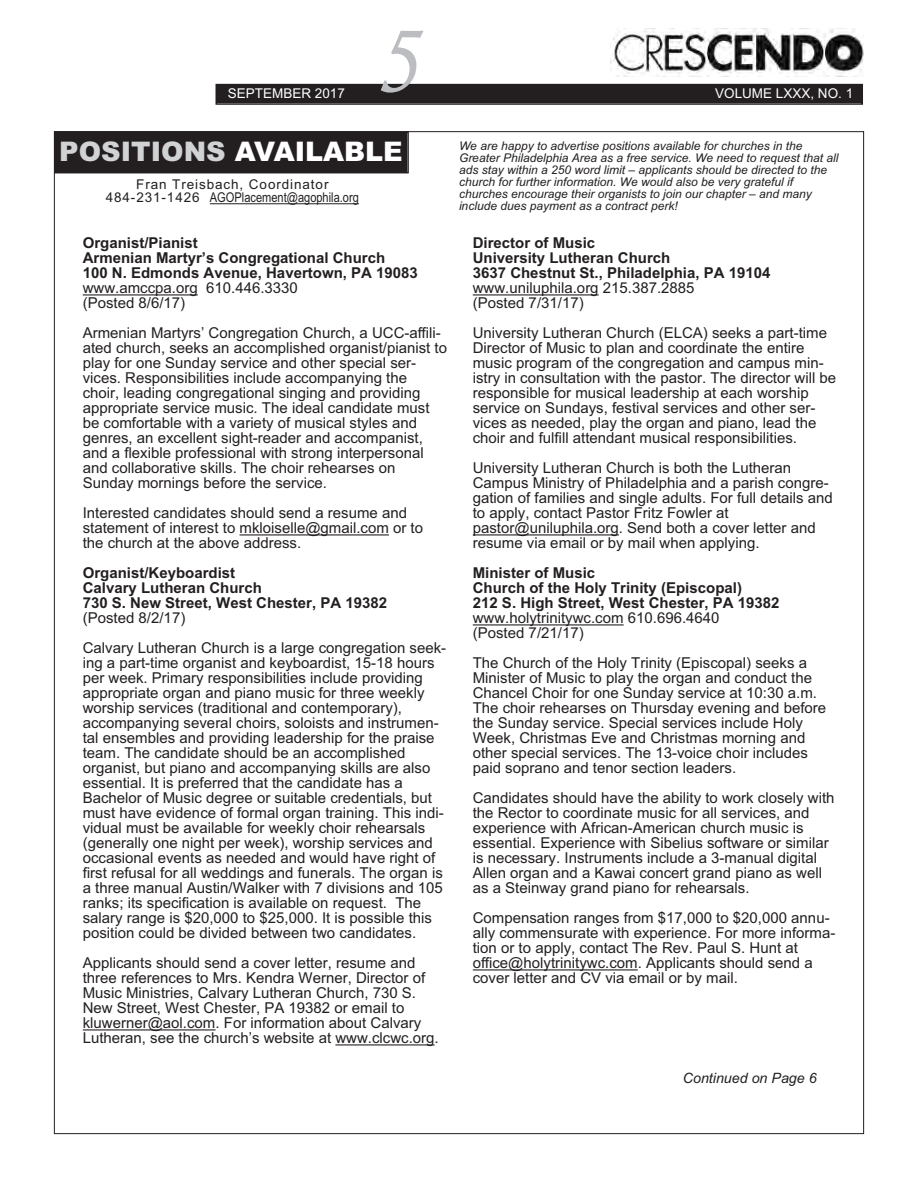
<style>
.page{position:relative;width:918px;height:1188px;background:#fff}
.page>*{position:absolute;margin:0;border:0;box-sizing:border-box;transform-origin:0 0}
.t1{font:italic 90px "Calisto";color:#bcbdc0}
.t2{font:900 27px "Arial";color:#d1d2d4}
.t3{font:15px/15px "Arial";color:#231f20}
.t4{font:700 15px/15px "Arial";color:#231f20}
.t5{font:italic 14.25px "Arial";color:#231f20}
.t6{font:13.5px "Arial Narrow";color:#231f20}
.t7{font:13.5px "Arial";color:#fff}
.t8{font:13.5px "Arial";letter-spacing:.065em;color:#231f20}
.t9{font:italic 12px/12px "Arial";color:#231f20}
.s1{color:#fff}
.s2{font-family:"Arial"}
</style>
<div class="page">
<div style="left:217px;top:85px;width:645px;height:18px;background:#231f20"></div>
<div style="left:216px;top:84px;width:647px;height:21px;border:2px solid #231f20"></div>
<img style="left:611px;top:29px;width:253px;height:48px">
<hr style="left:83px;top:294px;width:115px;height:1px;background:#231f20">
<hr style="left:240px;top:534px;width:149px;height:1px;background:#231f20">
<hr style="left:83px;top:1029px;width:133px;height:1px;background:#231f20">
<hr style="left:335px;top:1044px;width:100px;height:1px;background:#231f20">
<hr style="left:473px;top:294px;width:126px;height:1px;background:#231f20">
<hr style="left:473px;top:534px;width:146px;height:1px;background:#231f20">
<hr style="left:473px;top:624px;width:151px;height:1px;background:#231f20">
<hr style="left:473px;top:969px;width:165px;height:1px;background:#231f20">
<div style="left:56px;top:133px;width:351px;height:39px;background:#231f20"></div>
<div style="left:54px;top:131px;width:355px;height:42px;border:2px solid #231f20"></div>
<hr style="left:210px;top:203px;width:149px;height:1px;background:#231f20">
<p class="t7" style="left:228px;top:86px;width:119px">SEPTEMBER 2017</p>
<h1 class="t1" style="left:377px;top:7px;width:44px">5</h1>
<p class="t7" style="left:715px;top:86px;width:140px">VOLUME LXXX, NO. 1</p>
<h2 class="t2" style="left:59px;top:136px;width:345px">POSITIONS <span class="s1">AVAILABLE</span></h2>
<p class="t8" style="left:136px;top:176px;width:194px">Fran Treisbach, Coordinator</p>
<p class="t6" style="left:106px;top:190px;width:255px"><span class="s2">484-231-1426</span> AGOPlacement@agophila.org</p>
<p class="t4" style="left:83px;top:236px;width:337px">Organist/Pianist<br>Armenian Martyr’s Congregational Church<br>100 N. Edmonds Avenue, Havertown, PA 19083</p>
<p class="t3" style="left:83px;top:281px;width:217px">www.amccpa.org 610.446.3330 (Posted 8/6/17)</p>
<p class="t3" style="left:83px;top:326px;width:366px">Armenian Martyrs’ Congregation Church, a UCC-affili&shy;ated church, seeks an accomplished organist/pianist to play for one Sunday service and other special ser&shy;vices. Responsibilities include accompanying the choir, leading congregational singing and providing appropriate service music. The ideal candidate must be comfortable with a variety of musical styles and genres, an excellent sight-reader and accompanist, and a flexible professional with strong interpersonal and collaborative skills. The choir rehearses on Sunday mornings before the service.</p>
<p class="t3" style="left:83px;top:506px;width:342px">Interested candidates should send a resume and statement of interest to mkloiselle@gmail.com or to the church at the above address.</p>
<p class="t4" style="left:83px;top:566px;width:306px">Organist/Keyboardist<br>Calvary Lutheran Church<br>730 S. New Street, West Chester, PA 19382</p>
<p class="t3" style="left:83px;top:603px;width:365px;line-height:30px">(Posted 8/2/17)<br>Calvary Lutheran Church is a large congregation seek-</p>
<p class="t3" style="left:83px;top:656px;width:363px">ing a part-time organist and keyboardist, 15-18 hours per week. Primary responsibilities include providing appropriate organ and piano music for three weekly worship services (traditional and contemporary), accompanying several choirs, soloists and instrumen&shy;tal ensembles and providing leadership for the praise team. The candidate should be an accomplished organist, but piano and accompanying skills are also essential. It is preferred that the candidate has a Bachelor of Music degree or suitable credentials, but must have evidence of formal organ training. This indi&shy;vidual must be available for weekly choir rehearsals (generally one night per week), worship services and occasional events as needed and would have right of first refusal for all weddings and funerals. The organ is a three manual Austin/Walker with 7 divisions and 105 ranks; its specification is available on request. The salary range is $20,000 to $25,000. It is possible this position could be divided between two candidates.</p>
<p class="t3" style="left:83px;top:956px;width:358px">Applicants should send a cover letter, resume and three references to Mrs. Kendra Werner, Director of Music Ministries, Calvary Lutheran Church, 730 S.<br>New Street, West Chester, PA 19382 or email to kluwerner@aol.com. For information about Calvary Lutheran, see the church’s website at www.clcwc.org.</p>
<p class="t9" style="left:459px;top:140px;width:381px">We are happy to advertise positions available for churches in the Greater Philadelphia Area as a free service. We need to request that all ads stay within a 250 word limit – applicants should be directed to the church for further information. We would also be very grateful if churches encourage their organists to join our chapter – and many include dues payment as a contract perk!</p>
<p class="t4" style="left:473px;top:236px;width:299px">Director of Music<br>University Lutheran Church<br>3637 Chestnut St., Philadelphia, PA 19104</p>
<p class="t3" style="left:473px;top:281px;width:223px">www.uniluphila.org 215.387.2885 (Posted 7/31/17)</p>
<p class="t3" style="left:473px;top:326px;width:365px">University Lutheran Church (ELCA) seeks a part-time Director of Music to plan and coordinate the entire music program of the congregation and campus min&shy;istry in consultation with the pastor. The director will be responsible for musical leadership at each worship service on Sundays, festival services and other ser&shy;vices as needed, play the organ and piano, lead the choir and fulfill attendant musical responsibilities.</p>
<p class="t3" style="left:473px;top:461px;width:362px">University Lutheran Church is both the Lutheran Campus Ministry of Philadelphia and a parish congre&shy;gation of families and single adults. For full details and to apply, contact Pastor Fritz Fowler at pastor@uniluphila.org. Send both a cover letter and resume via email or by mail when applying.</p>
<p class="t4" style="left:473px;top:566px;width:308px">Minister of Music<br>Church of the Holy Trinity (Episcopal)<br>212 S. High Street, West Chester, PA 19382</p>
<p class="t3" style="left:473px;top:611px;width:248px">www.holytrinitywc.com 610.696.4640 (Posted 7/21/17)</p>
<p class="t3" style="left:473px;top:656px;width:355px">The Church of the Holy Trinity (Episcopal) seeks a Minister of Music to play the organ and conduct the Chancel Choir for one Sunday service at 10:30 a.m.<br>The choir rehearses on Thursday evening and before the Sunday service. Special services include Holy Week, Christmas Eve and Christmas morning and other special services. The 13-voice choir includes paid soprano and tenor section leaders.</p>
<p class="t3" style="left:473px;top:791px;width:363px">Candidates should have the ability to work closely with the Rector to coordinate music for all services, and experience with African-American church music is essential. Experience with Sibelius software or similar is necessary. Instruments include a 3-manual digital Allen organ and a Kawai concert grand piano as well as a Steinway grand piano for rehearsals.</p>
<p class="t3" style="left:473px;top:911px;width:364px">Compensation ranges from $17,000 to $20,000 annu&shy;ally commensurate with experience. For more informa&shy;tion or to apply, contact The Rev. Paul S. Hunt at office@holytrinitywc.com. Applicants should send a cover letter and CV via email or by mail.</p>
<p class="t5" style="left:683px;top:1070px;width:135px">Continued on Page 6</p>
</div>
